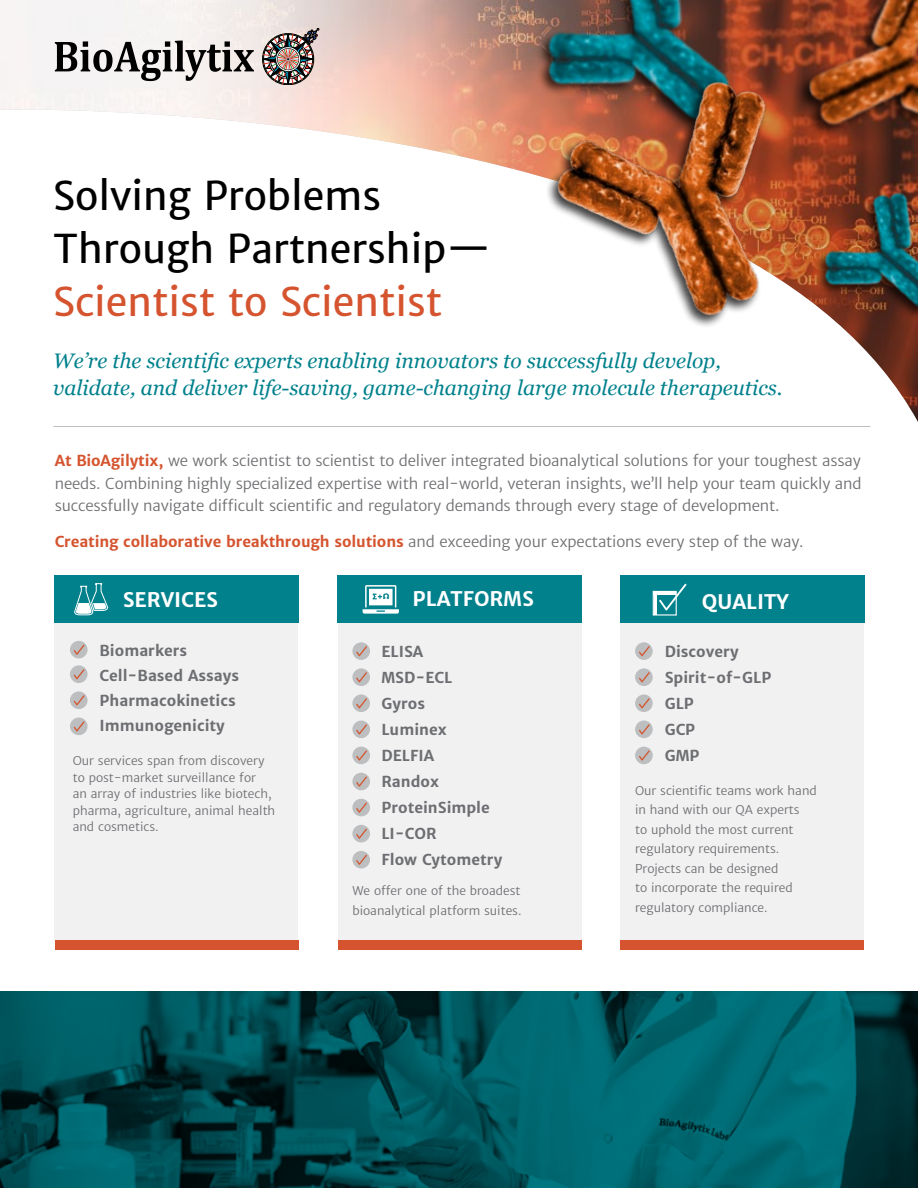
<style>
.page{position:relative;width:918px;height:1188px;background:#fff}
.page>*{position:absolute;margin:0;border:0;box-sizing:border-box;transform-origin:0 0}
.t1{font:39.45px/53.2px "Merriweather Sans";color:#000}
.t2{font:39.45px "Merriweather Sans";color:#d5542f}
.t3{font:italic 21px/27px "Georgia";color:#00818c}
.t4{font:700 19.95px "Merriweather Sans";color:#fff}
.t5{font:15px/22.5px "Merriweather Sans";letter-spacing:-.01em;color:#6d6e71;text-align:justify}
.t6{font:700 15px/26px "Merriweather Sans";color:#6d6e71}
.t7{font:12px/19.5px "Merriweather Sans";color:#6d6e71}
.s1{font-weight:700;color:#d5542f}
</style>
<div class="page">
<img style="left:0;top:0;width:918px;height:422px">
<div style="left:55px;top:600px;width:243px;height:340px;background:#f1f1f2"></div>
<div style="left:338px;top:618px;width:244px;height:322px;background:#f1f1f2"></div>
<div style="left:620px;top:618px;width:244px;height:322px;background:#f1f1f2"></div>
<div style="left:55px;top:940px;width:243px;height:10px;background:#d5542f"></div>
<div style="left:338px;top:940px;width:243px;height:10px;background:#d5542f"></div>
<div style="left:620px;top:940px;width:244px;height:10px;background:#d5542f"></div>
<div style="left:54px;top:575px;width:244px;height:48px;background:#00818c"></div>
<div style="left:338px;top:575px;width:244px;height:48px;background:#00818c"></div>
<div style="left:620px;top:575px;width:244px;height:48px;background:#00818c"></div>
<svg style="left:55px;top:28px;width:264px;height:58px"></svg>
<hr style="left:53px;top:426px;width:817px;height:1px;background:#bcbec0">
<svg style="left:363px;top:585px;width:36px;height:29px"></svg>
<svg style="left:0;top:991px;width:918px;height:197px;background:#00535a"></svg>
<div style="left:70px;top:641px;width:18px;height:17px;background:#bcbec0;border-radius:50%"></div>
<svg style="left:74px;top:645px;width:11px;height:10px"></svg>
<div style="left:352px;top:642px;width:18px;height:18px;background:#bcbec0;border-radius:50%"></div>
<svg style="left:356px;top:646px;width:11px;height:10px"></svg>
<div style="left:635px;top:642px;width:18px;height:18px;background:#bcbec0;border-radius:50%"></div>
<svg style="left:639px;top:646px;width:11px;height:10px"></svg>
<div style="left:70px;top:665px;width:18px;height:18px;background:#bcbec0;border-radius:50%"></div>
<svg style="left:74px;top:669px;width:11px;height:10px"></svg>
<div style="left:352px;top:668px;width:18px;height:18px;background:#bcbec0;border-radius:50%"></div>
<svg style="left:356px;top:672px;width:11px;height:10px"></svg>
<div style="left:635px;top:668px;width:18px;height:18px;background:#bcbec0;border-radius:50%"></div>
<svg style="left:639px;top:672px;width:11px;height:10px"></svg>
<div style="left:70px;top:691px;width:18px;height:18px;background:#bcbec0;border-radius:50%"></div>
<svg style="left:74px;top:695px;width:11px;height:10px"></svg>
<div style="left:352px;top:694px;width:18px;height:18px;background:#bcbec0;border-radius:50%"></div>
<svg style="left:356px;top:698px;width:11px;height:10px"></svg>
<div style="left:635px;top:694px;width:18px;height:18px;background:#bcbec0;border-radius:50%"></div>
<svg style="left:639px;top:698px;width:11px;height:10px"></svg>
<div style="left:70px;top:718px;width:18px;height:17px;background:#bcbec0;border-radius:50%"></div>
<svg style="left:74px;top:721px;width:11px;height:10px"></svg>
<div style="left:352px;top:721px;width:18px;height:17px;background:#bcbec0;border-radius:50%"></div>
<svg style="left:356px;top:724px;width:11px;height:10px"></svg>
<div style="left:635px;top:721px;width:18px;height:17px;background:#bcbec0;border-radius:50%"></div>
<svg style="left:639px;top:724px;width:11px;height:10px"></svg>
<div style="left:352px;top:747px;width:18px;height:17px;background:#bcbec0;border-radius:50%"></div>
<svg style="left:356px;top:750px;width:11px;height:11px"></svg>
<div style="left:635px;top:747px;width:18px;height:17px;background:#bcbec0;border-radius:50%"></div>
<svg style="left:639px;top:750px;width:11px;height:11px"></svg>
<div style="left:352px;top:773px;width:18px;height:17px;background:#bcbec0;border-radius:50%"></div>
<svg style="left:356px;top:776px;width:11px;height:11px"></svg>
<div style="left:352px;top:799px;width:18px;height:17px;background:#bcbec0;border-radius:50%"></div>
<svg style="left:356px;top:802px;width:11px;height:11px"></svg>
<div style="left:352px;top:825px;width:18px;height:17px;background:#bcbec0;border-radius:50%"></div>
<svg style="left:356px;top:828px;width:11px;height:11px"></svg>
<div style="left:352px;top:851px;width:18px;height:18px;background:#bcbec0;border-radius:50%"></div>
<svg style="left:356px;top:855px;width:11px;height:10px"></svg>
<svg style="left:74px;top:583px;width:35px;height:33px"></svg>
<div style="left:653px;top:591px;width:24px;height:25px;border:1px solid #fff"></div>
<hr style="left:654px;top:592px;width:22px;height:3px;background:#fff">
<svg style="left:658px;top:583px;width:29px;height:30px"></svg>
<hr style="left:654px;top:592px;width:2px;height:23px;background:#fff">
<img style="left:779px;top:0;width:139px;height:167px">
<img style="left:501px;top:0;width:277px;height:188px">
<img style="left:860px;top:167px;width:58px;height:185px">
<img style="left:535px;top:35px;width:325px;height:326px">
<h1 class="t1" style="left:53px;top:169px;width:439px">Solving Problems<br>Through Partnership—</h1>
<h1 class="t2" style="left:53px;top:278px;width:390px">Scientist to Scientist</h1>
<h2 class="t3" style="left:53px;top:347px;width:731px">We’re the scientific experts enabling innovators to successfully develop, validate, and deliver life-saving, game-changing large molecule therapeutics.</h2>
<p class="t5" style="left:55px;top:450px;width:808px"><span class="s1">At BioAgilytix,</span> we work scientist to scientist to deliver integrated bioanalytical solutions for your toughest assay needs. Combining highly specialized expertise with real-world, veteran insights, we’ll help your team quickly and successfully navigate difficult scientific and regulatory demands through every stage of development.</p>
<p class="t5" style="left:55px;top:531px;width:750px"><span class="s1">Creating collaborative breakthrough solutions</span> and exceeding your expectations every step of the way.</p>
<h3 class="t4" style="left:123px;top:587px;width:97px">SERVICES</h3>
<h3 class="t4" style="left:413px;top:587px;width:123px">PLATFORMS</h3>
<h3 class="t4" style="left:702px;top:589px;width:88px">QUALITY</h3>
<p class="t6" style="left:100px;top:638px;width:141px;line-height:25.2px">Biomarkers<br>Cell-Based Assays<br>Pharmacokinetics<br>Immunogenicity</p>
<p class="t6" style="left:381px;top:639px;width:122px">ELISA<br>MSD-ECL<br>Gyros<br>Luminex<br>DELFIA<br>Randox<br>ProteinSimple<br>LI-COR<br>Flow Cytometry</p>
<p class="t6" style="left:665px;top:639px;width:108px">Discovery<br>Spirit-of-GLP<br>GLP<br>GCP<br>GMP</p>
<p class="t7" style="left:73px;top:753px;width:204px;line-height:16.5px">Our services span from discovery to post-market surveillance for<br>an array of industries like biotech, pharma, agriculture, animal health and cosmetics.</p>
<p class="t7" style="left:635px;top:781px;width:183px">Our scientific teams work hand in hand with our QA experts<br>to uphold the most current regulatory requirements.<br>Projects can be designed<br>to incorporate the required regulatory compliance.</p>
<p class="t7" style="left:352px;top:881px;width:171px">We offer one of the broadest bioanalytical platform suites.</p>
</div>
